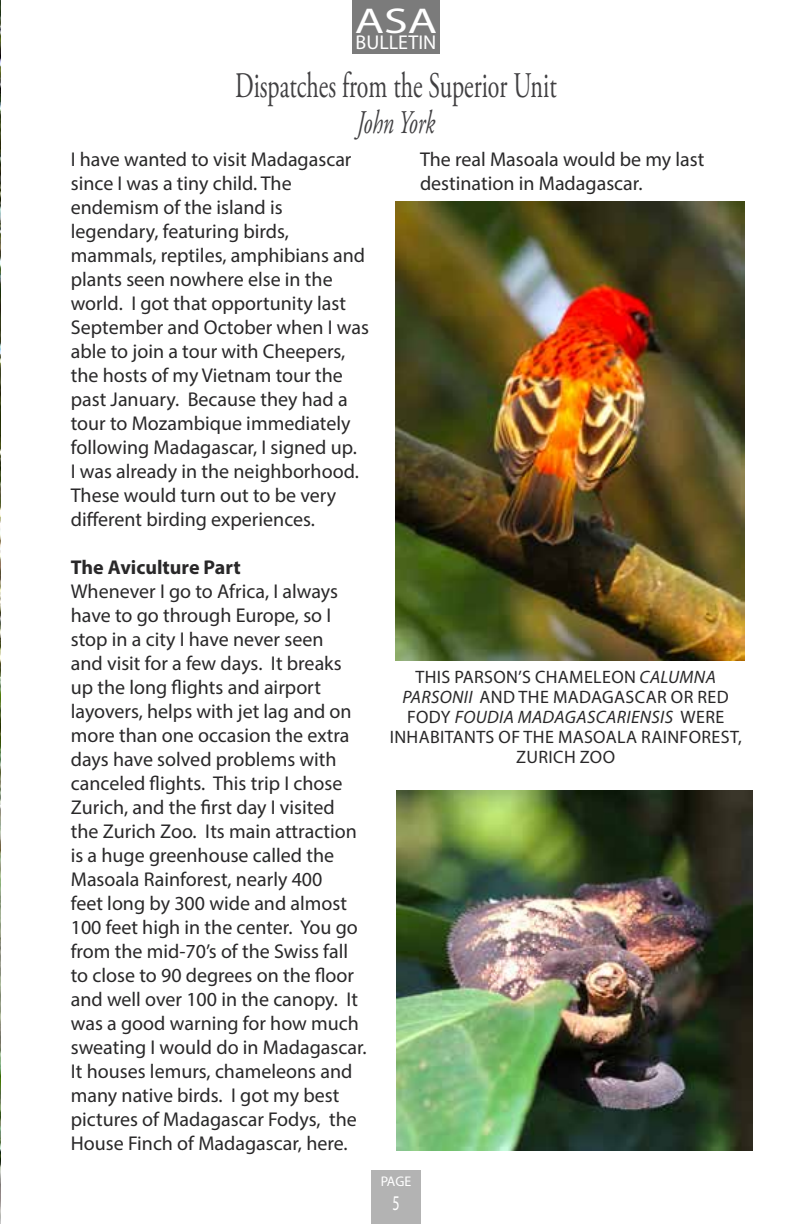
<style>
.page{position:relative;width:792px;height:1224px;background:#fff}
.page>*{position:absolute;margin:0;border:0;box-sizing:border-box;transform-origin:0 0}
.t1{font:36px "Adobe Garamond Pro";color:#414042;scale:.67 1}
.t2{font:36px "Myriad Pro";color:#fff;scale:1.33 1}
.t3{font:italic 33px "Adobe Garamond Pro";letter-spacing:-.005em;color:#414042;scale:.67 1}
.t4{font:21px "Myriad Pro";color:#fff;scale:.67 1}
.t5{font:20px/24px "Myriad Pro";color:#292829}
.t6{font:700 20px "Myriad Pro";color:#292829}
.t7{font:20px "Myriad Pro";color:#fff}
.t8{font:18px/20px "Myriad Pro";letter-spacing:.02em;color:#292829;text-align:center}
.t9{font:14px "Myriad Pro";color:#fff}
.s1{font-style:italic}
</style>
<div class="page">
<div style="left:352px;top:0;width:88px;height:53px;background:#7b7b7b"></div>
<div style="left:371px;top:1170px;width:50px;height:54px;background:#b3b3b3"></div>
<img style="left:0;top:0;width:1px;height:1224px">
<img style="left:396px;top:790px;width:357px;height:361px">
<img style="left:395px;top:201px;width:350px;height:460px">
<h1 class="t2" style="left:355px;top:-1px;width:63px">ASA</h1>
<p class="t7" style="left:356px;top:30px;width:82px">BULLETIN</p>
<h1 class="t1" style="left:235px;top:64px;width:481px">Dispatches from the Superior Unit</h1>
<h2 class="t3" style="left:357px;top:102px;width:118px">John York</h2>
<p class="t5" style="left:420px;top:147px;width:286px">The real Masoala would be my last destination in Madagascar.</p>
<p class="t5" style="left:71px;top:147px;width:300px">I have wanted to visit Madagascar since I was a tiny child. The endemism of the island is legendary, featuring birds, mammals, reptiles, amphibians and plants seen nowhere else in the world. I got that opportunity last<br>September and October when I was able to join a tour with Cheepers, the hosts of my Vietnam tour the past January. Because they had a tour to Mozambique immediately following Madagascar, I signed up.<br>I was already in the neighborhood.<br>These would turn out to be very different birding experiences.</p>
<p class="t6" style="left:71px;top:554px;width:172px">The Aviculture Part</p>
<p class="t5" style="left:71px;top:579px;width:297px">Whenever I go to Africa, I always have to go through Europe, so I stop in a city I have never seen<br>and visit for a few days. It breaks up the long flights and airport layovers, helps with jet lag and on more than one occasion the extra days have solved problems with canceled flights. This trip I chose<br>Zurich, and the first day I visited the Zurich Zoo. Its main attraction is a huge greenhouse called the<br>Masoala Rainforest, nearly 400<br>feet long by 300 wide and almost<br>100 feet high in the center. You go from the mid-70’s of the Swiss fall to close to 90 degrees on the floor and well over 100 in the canopy. It was a good warning for how much sweating I would do in Madagascar.<br>It houses lemurs, chameleons and many native birds. I got my best pictures of Madagascar Fodys, the<br>House Finch of Madagascar, here.</p>
<p class="t8" style="left:390px;top:667px;width:354px">THIS PARSON’S CHAMELEON <span class="s1">CALUMNA<br>PARSONII</span> AND THE MADAGASCAR OR RED<br>FODY <span class="s1">FOUDIA MADAGASCARIENSIS</span> WERE<br>INHABITANTS OF THE MASOALA RAINFOREST,<br>ZURICH ZOO</p>
<p class="t9" style="left:381px;top:1172px;width:32px">PAGE</p>
<p class="t4" style="left:392px;top:1190px;width:12px">5</p>
</div>
